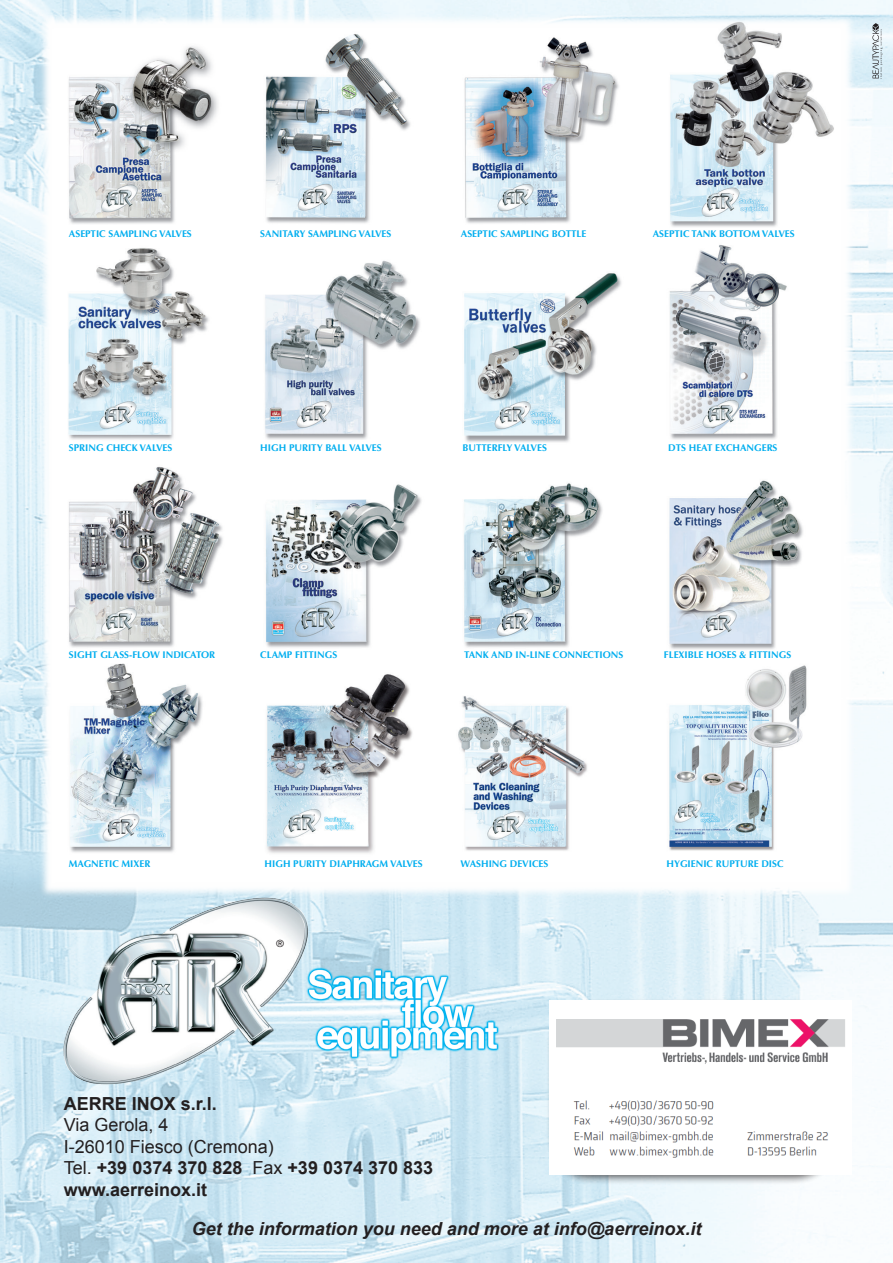
<style>
.page{position:relative;width:893px;height:1263px;background:#fff}
.page>*{position:absolute;margin:0;border:0;box-sizing:border-box;transform-origin:0 0}
.t1{font:700 18px/21.6px "Arial";color:#231f20}
.t2{font:italic 700 18px "Arial";color:#231f20}
.t3{font:10.05px "Helvetica Neue";color:#231f20}
.t4{font:700 9.75px "Optima";color:#00aeef}
.s1{font-weight:400}
</style>
<div class="page">
<img style="left:0;top:0;width:893px;height:1262px">
<div style="left:546px;top:998px;width:293px;height:187px;background:#231f20;opacity:.75"></div>
<img style="left:311px;top:953px;width:203px;height:131px">
<img style="left:54px;top:927px;width:257px;height:176px">
<svg style="left:877px;top:23px;width:6px;height:56px"></svg>
<img style="left:30px;top:0;width:847px;height:927px">
<img style="left:549px;top:1000px;width:303px;height:174px">
<p class="t4" style="left:69px;top:228px;width:124px">ASEPTIC SAMPLING VALVES</p>
<p class="t4" style="left:260px;top:228px;width:132px">SANITARY SAMPLING VALVES</p>
<p class="t4" style="left:461px;top:228px;width:127px">ASEPTIC SAMPLING BOTTLE</p>
<p class="t4" style="left:653px;top:228px;width:143px">ASEPTIC TANK BOTTOM VALVES</p>
<p class="t4" style="left:69px;top:442px;width:105px">SPRING CHECK VALVES</p>
<p class="t4" style="left:260px;top:442px;width:123px">HIGH PURITY BALL VALVES</p>
<p class="t4" style="left:462px;top:442px;width:86px">BUTTERFLY VALVES</p>
<p class="t4" style="left:668px;top:442px;width:111px">DTS HEAT EXCHANGERS</p>
<p class="t4" style="left:69px;top:649px;width:148px">SIGHT GLASS-FLOW INDICATOR</p>
<p class="t4" style="left:260px;top:649px;width:78px">CLAMP FITTINGS</p>
<p class="t4" style="left:464px;top:649px;width:161px">TANK AND IN-LINE CONNECTIONS</p>
<p class="t4" style="left:664px;top:649px;width:129px">FLEXIBLE HOSES &amp; FITTINGS</p>
<p class="t4" style="left:69px;top:858px;width:83px">MAGNETIC MIXER</p>
<p class="t4" style="left:265px;top:858px;width:160px">HIGH PURITY DIAPHRAGM VALVES</p>
<p class="t4" style="left:460px;top:858px;width:89px">WASHING DEVICES</p>
<p class="t4" style="left:666px;top:858px;width:119px">HYGIENIC RUPTURE DISC</p>
<p class="t3" style="left:276px;top:937px;width:9px">®</p>
<h1 class="t1" style="left:64px;top:1092px;width:155px">AERRE INOX s.r.l.</h1>
<h1 class="t1" style="left:64px;top:1114px;width:371px"><span class="s1">Via Gerola, 4<br>I-26010 Fiesco (Cremona)<br>Tel.</span> +39 0374 370 828 <span class="s1">Fax</span> +39 0374 370 833 www.aerreinox.it</h1>
<h1 class="t2" style="left:192px;top:1218px;width:511px">Get the information you need and more at info@aerreinox.it</h1>
</div>
